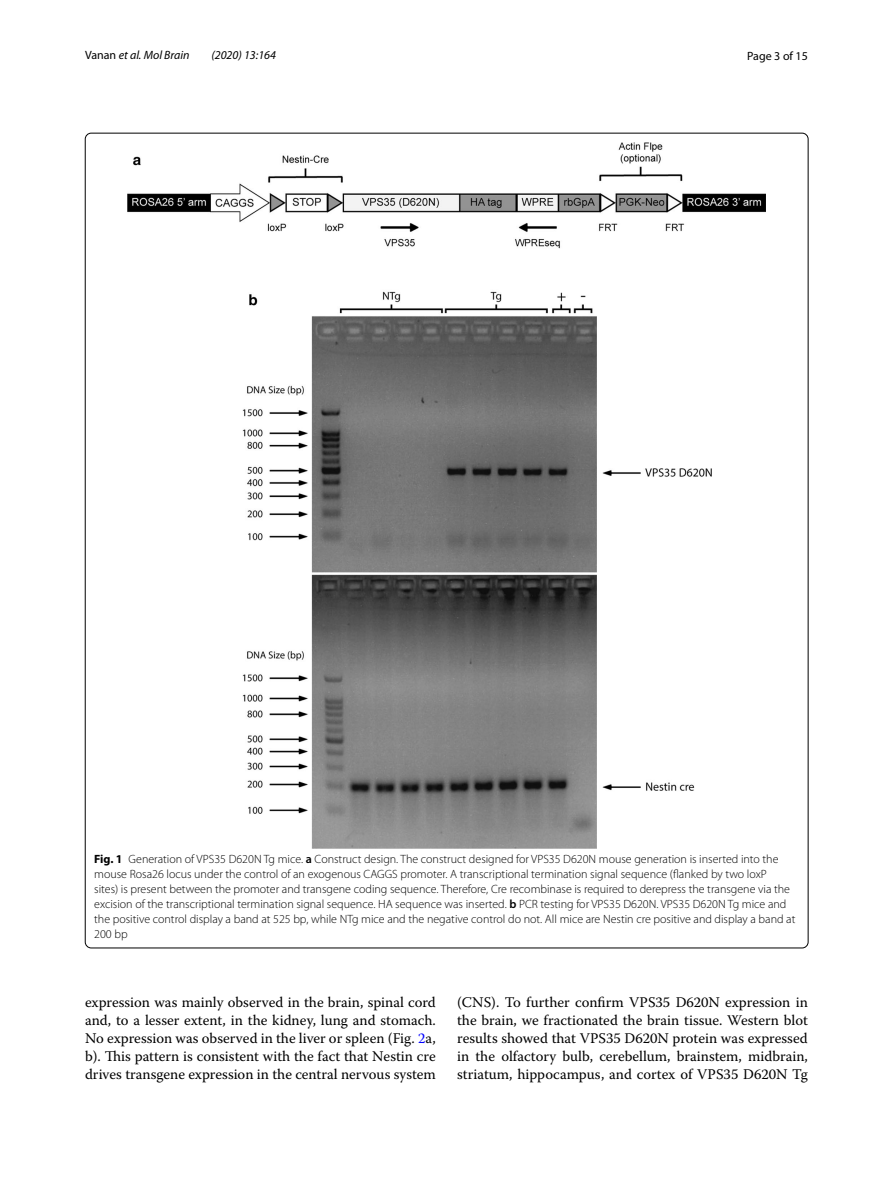
<style>
.page{position:relative;width:893px;height:1187px;background:#fff}
.page>*{position:absolute;margin:0;border:0;box-sizing:border-box;transform-origin:0 0}
.t1{font:14.7px/18px "Warnock Pro";color:#000;text-align:justify}
.t2{font:300 12px/15px "Myriad Pro";color:#000}
.t3{font:italic 12px "Myriad Pro";color:#000}
.t4{font:12px "Myriad Pro";color:#000}
.s1{font-style:normal}
.s2{font-weight:700}
.s3{font-weight:600}
.s4{color:#00f}
</style>
<div class="page">
<img style="left:128px;top:142px;width:638px;height:706px">
<p class="t3" style="left:85px;top:48px;width:106px"><span class="s1">Vanan</span> et al. Mol Brain</p>
<p class="t3" style="left:211px;top:48px;width:66px">(2020) 13:164</p>
<p class="t4" style="left:747px;top:48px;width:62px">Page 3 of 15</p>
<p class="t2" style="left:94px;top:852px;width:703px"><span class="s2">Fig. 1</span> Generation of VPS35 D620N Tg mice. <span class="s3">a</span> Construct design. The construct designed for VPS35 D620N mouse generation is inserted into the mouse Rosa26 locus under the control of an exogenous CAGGS promoter. A transcriptional termination signal sequence (flanked by two loxP<br>sites) is present between the promoter and transgene coding sequence. Therefore, Cre recombinase is required to derepress the transgene via the excision of the transcriptional termination signal sequence. HA sequence was inserted. <span class="s3">b</span> PCR testing for VPS35 D620N. VPS35 D620N Tg mice and the positive control display a band at 525 bp, while NTg mice and the negative control do not. All mice are Nestin cre positive and display a band at 200 bp</p>
<p class="t1" style="left:85px;top:992px;width:352px">expression was mainly observed in the brain, spinal cord and, to a lesser extent, in the kidney, lung and stomach.<br>No expression was observed in the liver or spleen (Fig. <span class="s4">2</span>a, b). This pattern is consistent with the fact that Nestin cre drives transgene expression in the central nervous system</p>
<p class="t1" style="left:457px;top:992px;width:352px">(CNS). To further confirm VPS35 D620N expression in the brain, we fractionated the brain tissue. Western blot results showed that VPS35 D620N protein was expressed in the olfactory bulb, cerebellum, brainstem, midbrain, striatum, hippocampus, and cortex of VPS35 D620N Tg</p>
</div>
